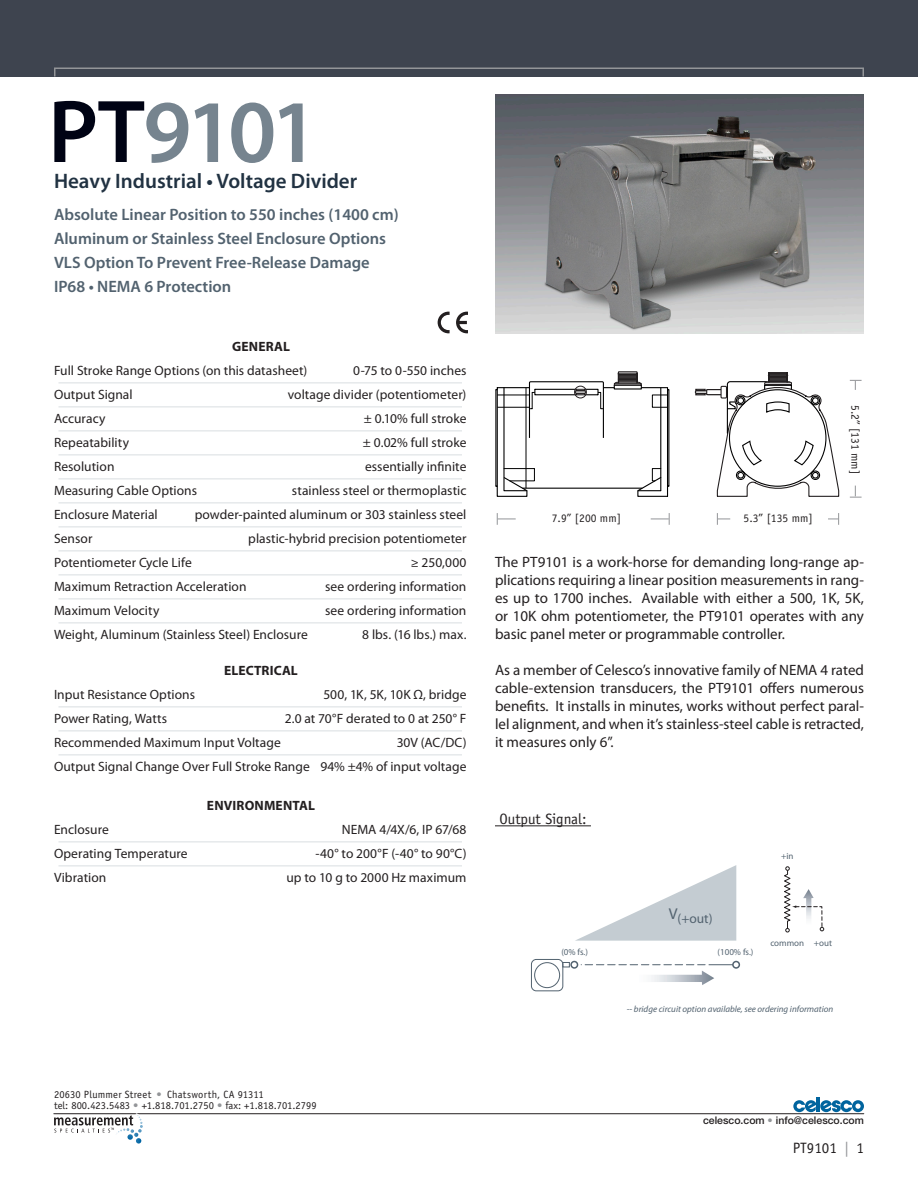
<style>
.page{position:relative;width:918px;height:1188px;background:#fff}
.page>*{position:absolute;margin:0;border:0;box-sizing:border-box;transform-origin:0 0}
.t1{font:600 90px "Myriad Pro";letter-spacing:-.06em;color:#76848f}
.Subheading{font:600 21px "Myriad Pro";color:#213242}
.Bullet_Points{font:600 16.5px "Myriad Pro";color:#52626f}
.Introduction{font:15px/18px "Myriad Pro";color:#231f20;text-align:justify}
.Illustration_Caption{font:15px "Officina Sans";color:#231f20}
.Page_Numbers-Odd{font:15px "Officina Sans";color:#231f20}
.Specs{font:13.5px "Myriad Pro";letter-spacing:.005em;color:#231f20}
.Specs_-_last_line{font:13.5px "Myriad Pro";color:#231f20}
.Specs_Heading{font:700 13.5px "Myriad Pro";letter-spacing:.015em;color:#231f20}
.t2{font:13.5px "Myriad Pro";color:#52626f}
.t3{font:11.55px "Officina Sans";color:#231f20}
.t4{font:10.5px "Officina Sans";color:#231f20}
.t5{font:10.5px "Officina Sans";letter-spacing:.02em;color:#231f20}
.t6{font:500 10.5px "Helvetica Neue";color:#231f20}
.t7{font:italic 9px "Myriad Pro";color:#52626f}
.t8{font:9px "Myriad Pro";color:#52626f}
.s1{color:#000314}
.s2{color:#939598}
</style>
<div class="page">
<hr style="left:54px;top:1113px;width:810px;height:1px;background:#231f20">
<hr style="left:817px;top:1098px;width:3px;height:14px;background:#00649e">
<svg style="left:793px;top:1100px;width:71px;height:12px"></svg>
<svg style="left:54px;top:1113px;width:89px;height:31px"></svg>
<img style="left:495px;top:94px;width:369px;height:240px">
<hr style="left:495px;top:826px;width:96px;height:1px;background:#231f20">
<div style="left:0;top:0;width:918px;height:76px;background:#3e444f"></div>
<svg style="left:784px;top:866px;width:40px;height:66px"></svg>
<svg style="left:575px;top:865px;width:161px;height:76px"></svg>
<svg style="left:651px;top:971px;width:63px;height:14px"></svg>
<div style="left:531px;top:959px;width:32px;height:32px;border:1px solid #52626f;border-radius:5px"></div>
<div style="left:534px;top:962px;width:26px;height:26px;border:1px solid #52626f;border-radius:50%"></div>
<div style="left:562px;top:962px;width:8px;height:5px;border:1px solid #52626f"></div>
<div style="left:570px;top:961px;width:8px;height:8px;border:2px solid #52626f;border-radius:50%"></div>
<div style="left:732px;top:961px;width:8px;height:8px;border:2px solid #52626f;border-radius:50%"></div>
<svg style="left:581px;top:964px;width:152px;height:1px"></svg>
<svg style="left:828px;top:513px;width:11px;height:12px"></svg>
<svg style="left:717px;top:513px;width:13px;height:12px"></svg>
<svg style="left:497px;top:513px;width:19px;height:12px"></svg>
<svg style="left:651px;top:513px;width:19px;height:12px"></svg>
<svg style="left:850px;top:486px;width:12px;height:12px"></svg>
<svg style="left:850px;top:380px;width:12px;height:10px"></svg>
<svg style="left:495px;top:371px;width:174px;height:126px"></svg>
<svg style="left:716px;top:372px;width:124px;height:125px"></svg>
<div style="left:707px;top:390px;width:15px;height:5px;background:#fff"></div>
<div style="left:706px;top:389px;width:17px;height:6px;border:1px solid #231f20"></div>
<div style="left:721px;top:386px;width:6px;height:12px;background:#fff"></div>
<div style="left:721px;top:386px;width:6px;height:13px;border:1px solid #231f20"></div>
<svg style="left:695px;top:389px;width:11px;height:6px"></svg>
<svg style="left:438px;top:312px;width:12px;height:21px"></svg>
<svg style="left:456px;top:312px;width:12px;height:21px"></svg>
<hr style="left:58px;top:383px;width:404px;height:1px;background:#d9dfe1">
<hr style="left:58px;top:407px;width:404px;height:1px;background:#d9dfe1">
<hr style="left:58px;top:430px;width:404px;height:1px;background:#d9dfe1">
<hr style="left:58px;top:454px;width:404px;height:1px;background:#d9dfe1">
<hr style="left:58px;top:478px;width:404px;height:1px;background:#d9dfe1">
<hr style="left:58px;top:502px;width:404px;height:1px;background:#d9dfe1">
<hr style="left:58px;top:526px;width:404px;height:1px;background:#d9dfe1">
<hr style="left:58px;top:550px;width:404px;height:1px;background:#d9dfe1">
<hr style="left:58px;top:574px;width:404px;height:1px;background:#d9dfe1">
<hr style="left:58px;top:598px;width:404px;height:1px;background:#d9dfe1">
<hr style="left:58px;top:622px;width:404px;height:1px;background:#d9dfe1">
<hr style="left:58px;top:706px;width:404px;height:1px;background:#d9dfe1">
<hr style="left:58px;top:730px;width:404px;height:1px;background:#d9dfe1">
<hr style="left:58px;top:754px;width:404px;height:1px;background:#d9dfe1">
<hr style="left:58px;top:842px;width:404px;height:1px;background:#d9dfe1">
<hr style="left:58px;top:866px;width:404px;height:1px;background:#d9dfe1">
<div style="left:54px;top:68px;width:810px;height:9px;border:2px solid #939598"></div>
<p class="t1" style="left:48px;top:75px;width:272px"><span class="s1">PT</span>9101</p>
<p class="Subheading" style="left:54px;top:167px;width:305px">Heavy Industrial • Voltage Divider</p>
<p class="Bullet_Points" style="left:54px;top:204px;width:346px">Absolute Linear Position to 550 inches (1400 cm)</p>
<p class="Bullet_Points" style="left:54px;top:228px;width:333px">Aluminum or Stainless Steel Enclosure Options</p>
<p class="Bullet_Points" style="left:54px;top:252px;width:317px">VLS Option To Prevent Free-Release Damage</p>
<p class="Bullet_Points" style="left:54px;top:276px;width:179px">IP68 • NEMA 6 Protection</p>
<p class="Specs_Heading" style="left:232px;top:338px;width:59px">GENERAL</p>
<p class="Specs" style="left:54px;top:362px;width:255px">Full Stroke Range Options (on this datasheet)</p>
<p class="Specs" style="left:353px;top:362px;width:115px">0-75 to 0-550 inches</p>
<p class="Specs" style="left:54px;top:386px;width:80px">Output Signal</p>
<p class="Specs" style="left:288px;top:386px;width:180px">voltage divider (potentiometer)</p>
<p class="Specs" style="left:54px;top:410px;width:53px">Accuracy</p>
<p class="Specs" style="left:364px;top:410px;width:104px">± 0.10% full stroke</p>
<p class="Specs" style="left:54px;top:434px;width:77px">Repeatability</p>
<p class="Specs" style="left:363px;top:434px;width:105px">± 0.02% full stroke</p>
<p class="Specs" style="left:54px;top:458px;width:62px">Resolution</p>
<p class="Specs" style="left:365px;top:458px;width:103px">essentially infinite</p>
<p class="Specs" style="left:54px;top:482px;width:145px">Measuring Cable Options</p>
<p class="Specs" style="left:292px;top:482px;width:176px">stainless steel or thermoplastic</p>
<p class="Specs" style="left:54px;top:506px;width:105px">Enclosure Material</p>
<p class="Specs" style="left:195px;top:506px;width:273px">powder-painted aluminum or 303 stainless steel</p>
<p class="Specs" style="left:54px;top:530px;width:40px">Sensor</p>
<p class="Specs" style="left:248px;top:530px;width:220px">plastic-hybrid precision potentiometer</p>
<p class="Specs" style="left:54px;top:554px;width:139px">Potentiometer Cycle Life</p>
<p class="Specs" style="left:411px;top:554px;width:57px">≥ 250,000</p>
<p class="Specs" style="left:54px;top:578px;width:194px">Maximum Retraction Acceleration</p>
<p class="Specs" style="left:325px;top:578px;width:143px">see ordering information</p>
<p class="Specs" style="left:54px;top:602px;width:107px">Maximum Velocity</p>
<p class="Specs" style="left:325px;top:602px;width:143px">see ordering information</p>
<p class="Specs_-_last_line" style="left:54px;top:626px;width:255px">Weight, Aluminum (Stainless Steel) Enclosure</p>
<p class="Specs_-_last_line" style="left:362px;top:626px;width:106px">8 lbs. (16 lbs.) max.</p>
<p class="Specs_Heading" style="left:224px;top:662px;width:75px">ELECTRICAL</p>
<p class="Specs" style="left:54px;top:686px;width:143px">Input Resistance Options</p>
<p class="Specs" style="left:323px;top:686px;width:145px">500, 1K, 5K, 10K Ω, bridge</p>
<p class="Specs" style="left:54px;top:710px;width:115px">Power Rating, Watts</p>
<p class="Specs" style="left:285px;top:710px;width:183px">2.0 at 70°F derated to 0 at 250° F</p>
<p class="Specs" style="left:54px;top:734px;width:228px">Recommended Maximum Input Voltage</p>
<p class="Specs" style="left:397px;top:734px;width:71px">30V (AC/DC)</p>
<p class="Specs_-_last_line" style="left:54px;top:758px;width:414px">Output Signal Change Over Full Stroke Range 94% ±4% of input voltage</p>
<p class="Specs_Heading" style="left:207px;top:797px;width:109px">ENVIRONMENTAL</p>
<p class="Specs" style="left:54px;top:821px;width:56px">Enclosure</p>
<p class="Specs" style="left:342px;top:821px;width:126px">NEMA 4/4X/6, IP 67/68</p>
<p class="Specs" style="left:54px;top:845px;width:135px">Operating Temperature</p>
<p class="Specs" style="left:315px;top:845px;width:153px">-40° to 200°F (-40° to 90°C)</p>
<p class="Specs_-_last_line" style="left:54px;top:869px;width:54px">Vibration</p>
<p class="Specs_-_last_line" style="left:287px;top:869px;width:181px">up to 10 g to 2000 Hz maximum</p>
<p class="t3" style="left:552px;top:512px;width:71px">7.9” [200 mm]</p>
<p class="t3" style="left:744px;top:512px;width:71px">5.3” [135 mm]</p>
<p class="t3" style="left:862px;top:405px;width:71px;rotate:90deg">5.2” [131 mm]</p>
<p class="Introduction" style="left:495px;top:553px;width:371px">The PT9101 is a work-horse for demanding long-range ap&shy;plications requiring a linear position measurements in rang&shy;es up to 1700 inches. Available with either a 500, 1K, 5K, or 10K ohm potentiometer, the PT9101 operates with any basic panel meter or programmable controller.</p>
<p class="Introduction" style="left:495px;top:661px;width:371px">As a member of Celesco’s innovative family of NEMA 4 rated cable-extension transducers, the PT9101 offers numerous benefits. It installs in minutes, works without perfect paral&shy;lel alignment, and when it’s stainless-steel cable is retracted, it measures only 6”.</p>
<p class="Illustration_Caption" style="left:500px;top:810px;width:88px">Output Signal:</p>
<p class="t8" style="left:781px;top:851px;width:14px">+in</p>
<p class="t2" style="left:669px;top:911px;width:45px"><sup>V</sup>(+out)</p>
<p class="t8" style="left:561px;top:946px;width:28px">(0% fs.)</p>
<p class="t8" style="left:718px;top:946px;width:37px">(100% fs.)</p>
<p class="t8" style="left:770px;top:937px;width:63px">common +out</p>
<p class="t7" style="left:627px;top:1004px;width:208px">-- bridge circuit option available, see ordering information</p>
<p class="t5" style="left:54px;top:1088px;width:211px">20630 Plummer Street <span class="s2">•</span> Chatsworth, CA 91311</p>
<p class="t4" style="left:54px;top:1099px;width:264px">tel: 800.423.5483 <span class="s2">•</span> +1.818.701.2750 <span class="s2">•</span> fax: +1.818.701.2799</p>
<p class="t6" style="left:703px;top:1114px;width:162px">celesco.com <span class="s2">•</span> info@celesco.com</p>
<p class="Page_Numbers-Odd" style="left:793px;top:1139px;width:73px">PT9101 <span class="s2">|</span> 1</p>
</div>
